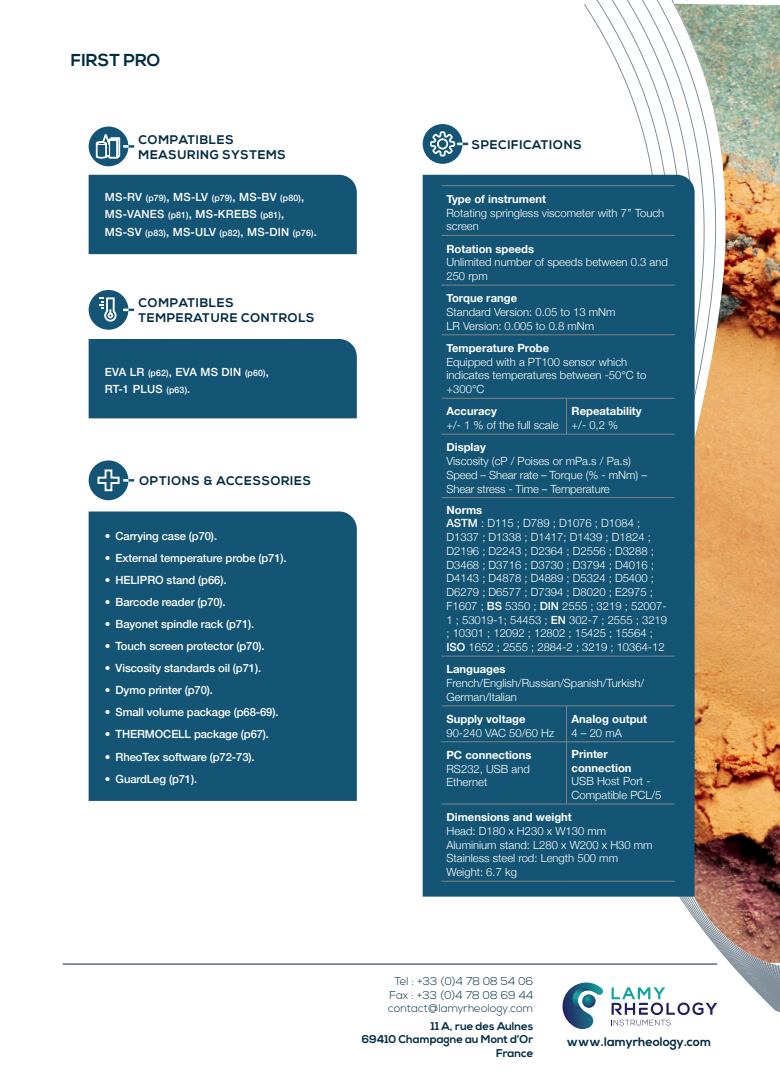
<style>
.page{position:relative;width:780px;height:1088px;background:#fff}
.page>*{position:absolute;margin:0;border:0;box-sizing:border-box;transform-origin:0 0}
.t1{font:700 17.25px "Nexa";color:#032c42}
.t2{font:700 12.5px "Nexa";letter-spacing:.05em;color:#032c42}
.t3{font:700 12.5px "Nexa";color:#032c42}
.t4{font:300 11.25px/13.8px "Helvetica Neue";color:#fff}
.t5{font:500 11.25px "Helvetica Neue";letter-spacing:-.01em;color:#fff}
.t6{font:700 11.25px "Helvetica Neue";color:#fff}
.t7{font:500 11.25px/17.5px "Helvetica Neue";letter-spacing:.02em;color:#fff}
.t8{font:300 11.25px/13.5px "Nexa";color:#032c42;text-align:center}
.t9{font:700 11.25px/13.5px "Nexa";color:#032c42;text-align:right}
.s1{font-size:8.75px}
.s2{font-weight:500}
</style>
<div class="page">
<svg style="left:611px;top:1023px;width:52px;height:3px"></svg>
<svg style="left:567px;top:1020px;width:27px;height:9px"></svg>
<hr style="left:63px;top:964px;width:654px;height:1px;background:#032c42">
<svg style="left:760px;top:995px;width:20px;height:18px"></svg>
<svg style="left:634px;top:0;width:146px;height:995px"></svg>
<img style="left:634px;top:4px;width:146px;height:959px">
<div style="left:422px;top:124px;width:40px;height:40px;background:#145575;border-radius:50%"></div>
<div style="left:422px;top:175px;width:272px;height:721px;background:#145575"></div>
<svg style="left:430px;top:131px;width:38px;height:25px"></svg>
<div style="left:89px;top:127px;width:39px;height:39px;background:#145575;border-radius:50%"></div>
<div style="left:89px;top:290px;width:39px;height:40px;background:#145575;border-radius:50%"></div>
<div style="left:89px;top:460px;width:39px;height:40px;background:#145575;border-radius:50%"></div>
<svg style="left:123px;top:309px;width:11px;height:2px"></svg>
<svg style="left:97px;top:468px;width:37px;height:24px"></svg>
<div style="left:89px;top:175px;width:268px;height:79px;background:#145575"></div>
<div style="left:89px;top:339px;width:268px;height:79px;background:#145575"></div>
<div style="left:89px;top:511px;width:268px;height:290px;background:#145575"></div>
<svg style="left:99px;top:297px;width:18px;height:25px"></svg>
<svg style="left:96px;top:134px;width:38px;height:25px"></svg>
<hr style="left:441px;top:235px;width:125px;height:1px;background:#808285">
<hr style="left:566px;top:235px;width:108px;height:1px;background:#808285">
<hr style="left:441px;top:285px;width:125px;height:1px;background:#808285">
<hr style="left:566px;top:285px;width:108px;height:1px;background:#808285">
<hr style="left:441px;top:335px;width:125px;height:1px;background:#808285">
<hr style="left:566px;top:335px;width:108px;height:1px;background:#808285">
<hr style="left:441px;top:398px;width:125px;height:1px;background:#808285">
<hr style="left:566px;top:398px;width:108px;height:1px;background:#808285">
<hr style="left:566px;top:398px;width:1px;height:36px;background:#808285">
<hr style="left:441px;top:434px;width:125px;height:1px;background:#808285">
<hr style="left:566px;top:434px;width:108px;height:1px;background:#808285">
<hr style="left:441px;top:497px;width:125px;height:1px;background:#808285">
<hr style="left:566px;top:497px;width:108px;height:1px;background:#808285">
<hr style="left:441px;top:656px;width:125px;height:1px;background:#808285">
<hr style="left:566px;top:656px;width:108px;height:1px;background:#808285">
<hr style="left:441px;top:705px;width:125px;height:1px;background:#808285">
<hr style="left:566px;top:705px;width:108px;height:1px;background:#808285">
<hr style="left:566px;top:706px;width:1px;height:35px;background:#808285">
<hr style="left:441px;top:741px;width:125px;height:1px;background:#808285">
<hr style="left:566px;top:741px;width:108px;height:1px;background:#808285">
<hr style="left:566px;top:742px;width:1px;height:62px;background:#808285">
<hr style="left:441px;top:804px;width:125px;height:1px;background:#808285">
<hr style="left:566px;top:804px;width:108px;height:1px;background:#808285">
<hr style="left:441px;top:881px;width:125px;height:1px;background:#808285">
<hr style="left:566px;top:881px;width:108px;height:1px;background:#808285">
<hr style="left:441px;top:185px;width:125px;height:1px;background:#808285">
<hr style="left:566px;top:185px;width:108px;height:1px;background:#808285">
<p class="t1" style="left:71px;top:50px;width:91px">FIRST PRO</p>
<p class="t2" style="left:139px;top:132px;width:97px">COMPATIBLES</p>
<p class="t2" style="left:139px;top:147px;width:149px">MEASURING SYSTEMS</p>
<p class="t7" style="left:105px;top:187px;width:213px">MS-RV <span class="s1">(p79)</span>, MS-LV <span class="s1">(p79)</span>, MS-BV <span class="s1">(p80)</span>,<br>MS-VANES <span class="s1">(p81)</span>, MS-KREBS <span class="s1">(p81)</span>,<br>MS-SV <span class="s1">(p83)</span>, MS-ULV <span class="s1">(p82)</span>, MS-DIN <span class="s1">(p76)</span>.</p>
<p class="t2" style="left:139px;top:295px;width:97px">COMPATIBLES</p>
<p class="t2" style="left:139px;top:310px;width:177px">TEMPERATURE CONTROLS</p>
<p class="t7" style="left:105px;top:362px;width:165px">EVA LR <span class="s1">(p62)</span>, EVA MS DIN <span class="s1">(p60)</span>,<br>RT-1 PLUS <span class="s1">(p63)</span>.</p>
<p class="t2" style="left:139px;top:473px;width:173px">OPTIONS &amp; ACCESSORIES</p>
<p class="t5" style="left:105px;top:526px;width:114px">• Carrying case (p70).</p>
<p class="t5" style="left:105px;top:549px;width:183px">• External temperature probe (p71).</p>
<p class="t5" style="left:105px;top:571px;width:123px">• HELIPRO stand (p66).</p>
<p class="t5" style="left:105px;top:593px;width:122px">• Barcode reader (p70).</p>
<p class="t5" style="left:105px;top:615px;width:151px">• Bayonet spindle rack (p71).</p>
<p class="t5" style="left:105px;top:637px;width:161px">• Touch screen protector (p70).</p>
<p class="t5" style="left:105px;top:659px;width:158px">• Viscosity standards oil (p71).</p>
<p class="t5" style="left:105px;top:681px;width:110px">• Dymo printer (p70).</p>
<p class="t5" style="left:105px;top:703px;width:175px">• Small volume package (p68-69).</p>
<p class="t5" style="left:105px;top:725px;width:166px">• THERMOCELL package (p67).</p>
<p class="t5" style="left:105px;top:747px;width:151px">• RheoTex software (p72-73).</p>
<p class="t5" style="left:105px;top:769px;width:94px">• GuardLeg (p71).</p>
<p class="t2" style="left:471px;top:137px;width:111px">SPECIFICATIONS</p>
<p class="t6" style="left:446px;top:190px;width:101px">Type of instrument</p>
<p class="t4" style="left:446px;top:205px;width:219px">Rotating springless viscometer with 7’’ Touch screen</p>
<p class="t6" style="left:446px;top:240px;width:89px">Rotation speeds</p>
<p class="t4" style="left:446px;top:255px;width:223px">Unlimited number of speeds between 0.3 and<br>250 rpm</p>
<p class="t6" style="left:446px;top:289px;width:72px">Torque range</p>
<p class="t4" style="left:446px;top:304px;width:171px">Standard Version: 0.05 to 13 mNm</p>
<p class="t4" style="left:446px;top:318px;width:149px">LR Version: 0.005 to 0.8 mNm</p>
<p class="t6" style="left:446px;top:339px;width:104px">Temperature Probe</p>
<p class="t4" style="left:446px;top:354px;width:201px">Equipped with a PT100 sensor which indicates temperatures between -50°C to +300°C</p>
<p class="t6" style="left:446px;top:403px;width:52px">Accuracy</p>
<p class="t4" style="left:446px;top:417px;width:114px">+/- 1 % of the full scale</p>
<p class="t6" style="left:571px;top:403px;width:72px">Repeatability</p>
<p class="t4" style="left:571px;top:417px;width:48px">+/- 0,2 %</p>
<p class="t6" style="left:446px;top:438px;width:41px">Display</p>
<p class="t4" style="left:446px;top:453px;width:186px">Viscosity (cP / Poises or mPa.s / Pa.s)</p>
<p class="t4" style="left:446px;top:467px;width:202px">Speed – Shear rate – Torque (% - mNm) –<br>Shear stress - Time – Temperature</p>
<p class="t6" style="left:446px;top:501px;width:37px">Norms</p>
<p class="t4" style="left:446px;top:516px;width:222px"><span class="s2">ASTM</span> : D115 ; D789 ; D1076 ; D1084 ; D1337 ; D1338 ; D1417; D1439 ; D1824 ; D2196 ; D2243 ; D2364 ; D2556 ; D3288 ; D3468 ; D3716 ; D3730 ; D3794 ; D4016 ; D4143 ; D4878 ; D4889 ; D5324 ; D5400 ; D6279 ; D6577 ; D7394 ; D8020 ; E2975 ; F1607 ; <span class="s2">BS</span> 5350 ; <span class="s2">DIN</span> 2555 ; 3219 ; 52007- 1 ; 53019-1; 54453 ; <span class="s2">EN</span> 302-7 ; 2555 ; 3219 ; 10301 ; 12092 ; 12802 ; 15425 ; 15564 ; <span class="s2">ISO</span> 1652 ; 2555 ; 2884-2 ; 3219 ; 10364-12</p>
<p class="t6" style="left:446px;top:660px;width:61px">Languages</p>
<p class="t4" style="left:446px;top:675px;width:199px">French/English/Russian/Spanish/Turkish/<br>German/Italian</p>
<p class="t6" style="left:446px;top:710px;width:80px">Supply voltage</p>
<p class="t4" style="left:446px;top:725px;width:109px">90-240 VAC 50/60 Hz</p>
<p class="t6" style="left:571px;top:710px;width:77px">Analog output</p>
<p class="t4" style="left:571px;top:725px;width:52px">4 – 20 mA</p>
<p class="t6" style="left:446px;top:746px;width:87px">PC connections</p>
<p class="t4" style="left:446px;top:761px;width:85px">RS232, USB and<br>Ethernet</p>
<p class="t6" style="left:571px;top:745px;width:38px">Printer</p>
<p class="t6" style="left:571px;top:759px;width:61px">connection</p>
<p class="t4" style="left:571px;top:773px;width:80px">USB Host Port -</p>
<p class="t4" style="left:571px;top:787px;width:91px">Compatible PCL/5</p>
<p class="t6" style="left:446px;top:808px;width:127px">Dimensions and weight</p>
<p class="t4" style="left:446px;top:823px;width:161px">Head: D180 x H230 x W130 mm</p>
<p class="t4" style="left:446px;top:837px;width:208px">Aluminium stand: L280 x W200 x H30 mm</p>
<p class="t4" style="left:446px;top:851px;width:173px">Stainless steel rod: Length 500 mm</p>
<p class="t4" style="left:446px;top:864px;width:72px">Weight: 6.7 kg</p>
<p class="t8" style="left:388px;top:975px;width:147px">Tel : +33 (0)4 78 08 54 06<br>Fax : +33 (0)4 78 08 69 44 contact@lamyrheology.com</p>
<p class="t9" style="left:361px;top:1019px;width:173px">11 A, rue des Aulnes<br>69410 Champagne au Mont d’Or<br>France</p>
<p class="t3" style="left:566px;top:1034px;width:146px">www.lamyrheology.com</p>
</div>
